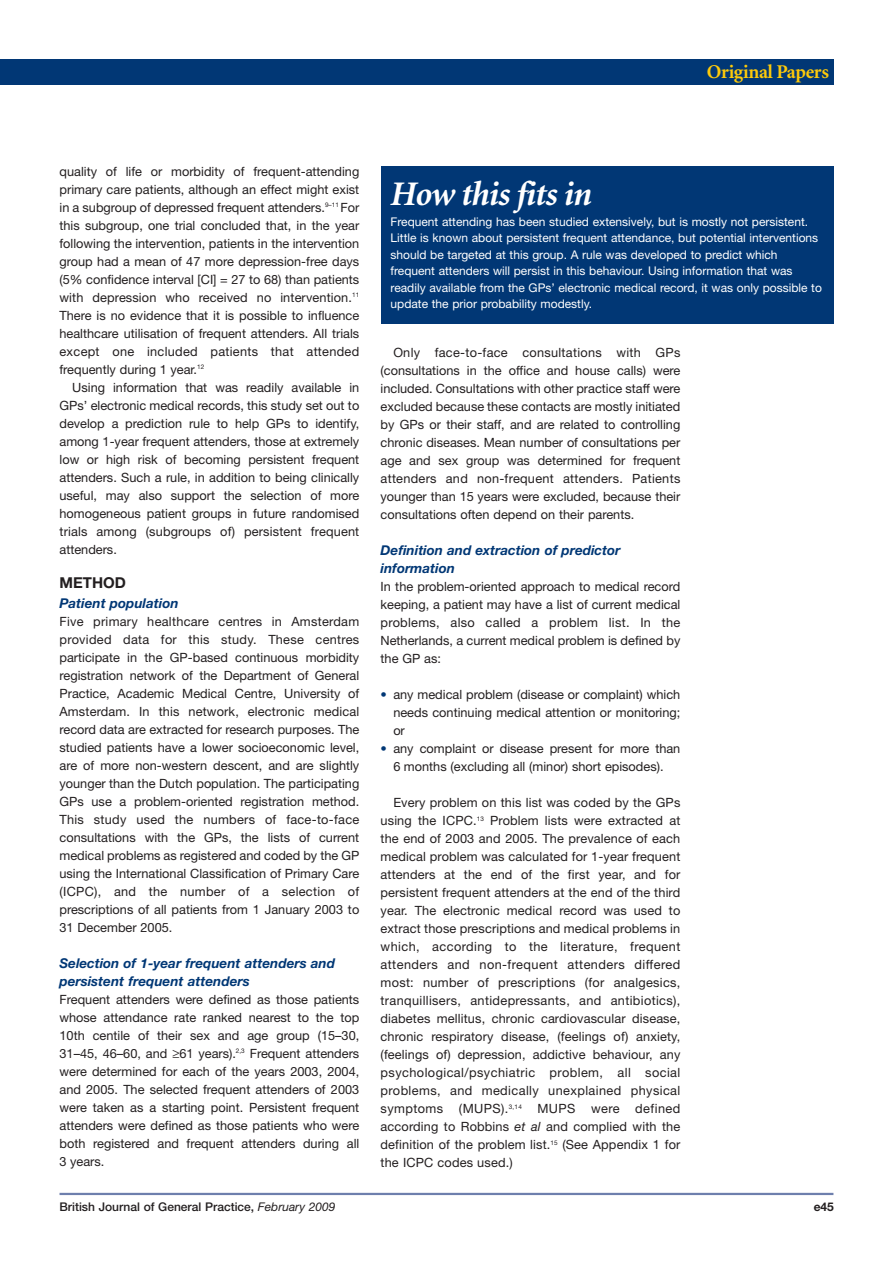
<style>
.page{position:relative;width:893px;height:1263px;background:#fff}
.page>*{position:absolute;margin:0;border:0;box-sizing:border-box;transform-origin:0 0}
.t1{font:italic 700 34.5px "Minion";letter-spacing:-.03em;color:#fff}
.t2{font:700 19.5px "Minion";letter-spacing:-.02em;color:#feca0a}
.t3{font:700 15px "Helvetica Neue";color:#231f20}
.t4{font:italic 700 13.5px/18px "Helvetica Neue";color:#013775}
.t5{font:12.75px/18px "Helvetica Neue";color:#231f20;text-align:justify}
.t6{font:12px/16.5px "Helvetica Neue";color:#fff}
.t7{font:500 12px "Helvetica Neue";color:#231f20}
.t8{font:700 12px "Helvetica Neue";color:#231f20}
.s1{font-weight:400;font-style:italic}
.s2{color:#013775}
.s3{font-style:italic}
</style>
<div class="page">
<hr style="left:60px;top:1193px;width:773px;height:2px;background:#6e7fad">
<div style="left:381px;top:167px;width:452px;height:157px;background:#013775"></div>
<div style="left:0;top:60px;width:834px;height:25px;background:#013775"></div>
<h2 class="t2" style="left:707px;top:64px;width:124px">Original Papers</h2>
<p class="t5" style="left:60px;top:164px;width:301px">quality of life or morbidity of frequent-attending primary care patients, although an effect might exist in a subgroup of depressed frequent attenders.<sup>9–11</sup> For this subgroup, one trial concluded that, in the year following the intervention, patients in the intervention group had a mean of 47 more depression-free days (5% confidence interval [CI] = 27 to 68) than patients with depression who received no intervention.<sup>11<br></sup>There is no evidence that it is possible to influence healthcare utilisation of frequent attenders. All trials except one included patients that attended frequently during 1 year.<sup>12</sup></p>
<p class="t5" style="left:60px;top:380px;width:301px;text-indent:13px">Using information that was readily available in GPs’ electronic medical records, this study set out to develop a prediction rule to help GPs to identify, among 1-year frequent attenders, those at extremely low or high risk of becoming persistent frequent attenders. Such a rule, in addition to being clinically useful, may also support the selection of more homogeneous patient groups in future randomised trials among (subgroups of) persistent frequent attenders.</p>
<p class="t3" style="left:60px;top:578px;width:68px">METHOD</p>
<p class="t4" style="left:60px;top:595px;width:121px">Patient population</p>
<p class="t5" style="left:60px;top:614px;width:301px">Five primary healthcare centres in Amsterdam provided data for this study. These centres participate in the GP-based continuous morbidity registration network of the Department of General Practice, Academic Medical Centre, University of Amsterdam. In this network, electronic medical record data are extracted for research purposes. The studied patients have a lower socioeconomic level, are of more non-western descent, and are slightly younger than the Dutch population. The participating GPs use a problem-oriented registration method.<br>This study used the numbers of face-to-face consultations with the GPs, the lists of current medical problems as registered and coded by the GP using the International Classification of Primary Care (ICPC), and the number of a selection of prescriptions of all patients from 1 January 2003 to 31 December 2005.</p>
<p class="t4" style="left:60px;top:955px;width:277px">Selection of 1-year frequent attenders and persistent frequent attenders</p>
<p class="t5" style="left:60px;top:992px;width:301px">Frequent attenders were defined as those patients whose attendance rate ranked nearest to the top 10th centile of their sex and age group (15–30, 31–45, 46–60, and ≥61 years).<sup>2,3</sup> Frequent attenders were determined for each of the years 2003, 2004, and 2005. The selected frequent attenders of 2003 were taken as a starting point. Persistent frequent attenders were defined as those patients who were both registered and frequent attenders during all 3 years.</p>
<p class="t7" style="left:60px;top:1202px;width:278px">British Journal of General Practice, <span class="s1">February 2009</span></p>
<h1 class="t1" style="left:391px;top:180px;width:203px">How this fits in</h1>
<p class="t6" style="left:391px;top:214px;width:433px">Frequent attending has been studied extensively, but is mostly not persistent.<br>Little is known about persistent frequent attendance, but potential interventions should be targeted at this group. A rule was developed to predict which frequent attenders will persist in this behaviour. Using information that was readily available from the GPs’ electronic medical record, it was only possible to update the prior probability modestly.</p>
<p class="t5" style="left:381px;top:345px;width:301px;text-indent:13px">Only face-to-face consultations with GPs (consultations in the office and house calls) were included. Consultations with other practice staff were excluded because these contacts are mostly initiated by GPs or their staff, and are related to controlling chronic diseases. Mean number of consultations per age and sex group was determined for frequent attenders and non-frequent attenders. Patients younger than 15 years were excluded, because their consultations often depend on their parents.</p>
<p class="t4" style="left:381px;top:543px;width:241px">Definition and extraction of predictor information</p>
<p class="t5" style="left:381px;top:579px;width:301px">In the problem-oriented approach to medical record keeping, a patient may have a list of current medical problems, also called a problem list. In the Netherlands, a current medical problem is defined by the GP as:</p>
<p class="t5" style="left:393px;top:687px;width:289px;text-indent:-13px"><span class="s2">•</span> any medical problem (disease or complaint) which needs continuing medical attention or monitoring; or</p>
<p class="t5" style="left:381px;top:741px;width:301px;text-align:center"><span class="s2">•</span> any complaint or disease present for more than<br>6 months (excluding all (minor) short episodes).</p>
<p class="t5" style="left:381px;top:795px;width:301px;text-indent:13px">Every problem on this list was coded by the GPs using the ICPC.<sup>13</sup> Problem lists were extracted at the end of 2003 and 2005. The prevalence of each medical problem was calculated for 1-year frequent attenders at the end of the first year, and for persistent frequent attenders at the end of the third year. The electronic medical record was used to extract those prescriptions and medical problems in which, according to the literature, frequent attenders and non-frequent attenders differed most: number of prescriptions (for analgesics, tranquillisers, antidepressants, and antibiotics), diabetes mellitus, chronic cardiovascular disease, chronic respiratory disease, (feelings of) anxiety, (feelings of) depression, addictive behaviour, any psychological/psychiatric problem, all social problems, and medically unexplained physical symptoms (MUPS).<sup>3,14</sup> MUPS were defined according to Robbins <span class="s3">et al</span> and complied with the definition of the problem list.<sup>15</sup> (See Appendix 1 for the ICPC codes used.)</p>
<p class="t8" style="left:814px;top:1202px;width:22px">e45</p>
</div>
